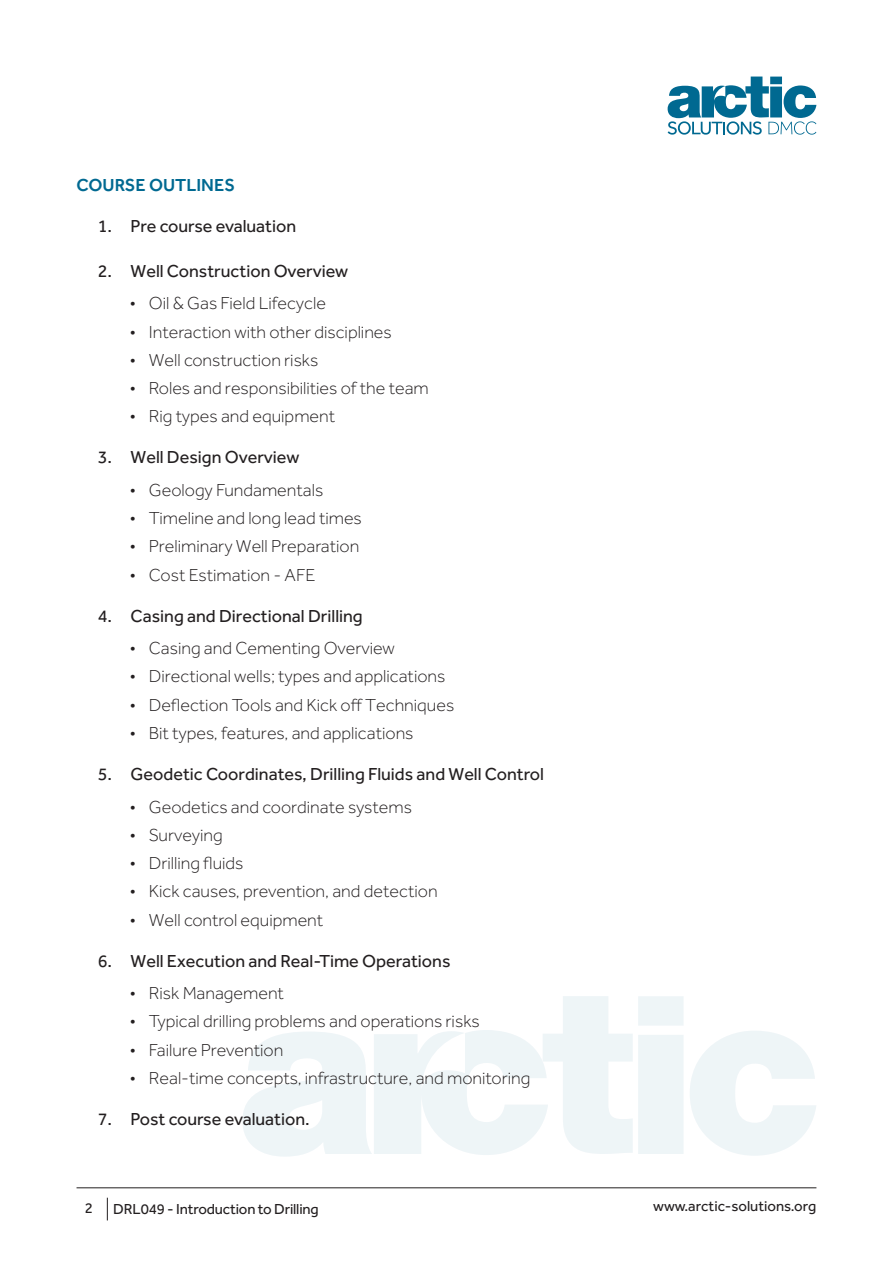
<style>
.page{position:relative;width:893px;height:1263px;background:#fff}
.page>*{position:absolute;margin:0;border:0;box-sizing:border-box;transform-origin:0 0}
.t1{font:300 18px "Effra";color:#231f20}
.t2{font:18px "Effra";color:#231f20}
.Heading_-_Course_Out{font:500 18px "Effra";color:#006991}
.t3{font:15px "Effra";letter-spacing:-.01em;color:#231f20}
</style>
<div class="page">
<hr style="left:77px;top:1187px;width:739px;height:1px;background:#231f20">
<svg style="left:107px;top:1198px;width:1px;height:22px"></svg>
<svg style="left:668px;top:77px;width:148px;height:58px"></svg>
<svg style="left:690px;top:1031px;width:126px;height:125px"></svg>
<svg style="left:243px;top:996px;width:440px;height:161px"></svg>
<p class="Heading_-_Course_Out" style="left:77px;top:174px;width:160px">COURSE OUTLINES</p>
<p class="t2" style="left:98px;top:215px;width:200px">1. Pre course evaluation</p>
<p class="t2" style="left:98px;top:260px;width:252px">2. Well Construction Overview</p>
<p class="t1" style="left:130px;top:293px;width:198px">• Oil &amp; Gas Field Lifecycle</p>
<p class="t1" style="left:130px;top:321px;width:263px">• Interaction with other disciplines</p>
<p class="t1" style="left:130px;top:350px;width:190px">• Well construction risks</p>
<p class="t1" style="left:130px;top:378px;width:300px">• Roles and responsibilities of the team</p>
<p class="t1" style="left:130px;top:406px;width:207px">• Rig types and equipment</p>
<p class="t2" style="left:98px;top:447px;width:203px">3. Well Design Overview</p>
<p class="t1" style="left:130px;top:480px;width:195px">• Geology Fundamentals</p>
<p class="t1" style="left:130px;top:508px;width:233px">• Timeline and long lead times</p>
<p class="t1" style="left:130px;top:536px;width:231px">• Preliminary Well Preparation</p>
<p class="t1" style="left:130px;top:565px;width:187px">• Cost Estimation - AFE</p>
<p class="t2" style="left:98px;top:605px;width:267px">4. Casing and Directional Drilling</p>
<p class="t1" style="left:130px;top:638px;width:266px">• Casing and Cementing Overview</p>
<p class="t1" style="left:130px;top:666px;width:317px">• Directional wells; types and applications</p>
<p class="t1" style="left:130px;top:695px;width:326px">• Deflection Tools and Kick off Techniques</p>
<p class="t1" style="left:130px;top:723px;width:285px">• Bit types, features, and applications</p>
<p class="t2" style="left:98px;top:763px;width:448px">5. Geodetic Coordinates, Drilling Fluids and Well Control</p>
<p class="t1" style="left:130px;top:796px;width:284px">• Geodetics and coordinate systems</p>
<p class="t1" style="left:130px;top:825px;width:94px">• Surveying</p>
<p class="t1" style="left:130px;top:853px;width:115px">• Drilling fluids</p>
<p class="t1" style="left:130px;top:881px;width:309px">• Kick causes, prevention, and detection</p>
<p class="t1" style="left:130px;top:909px;width:195px">• Well control equipment</p>
<p class="t2" style="left:98px;top:950px;width:354px">6. Well Execution and Real-Time Operations</p>
<p class="t1" style="left:130px;top:983px;width:156px">• Risk Management</p>
<p class="t1" style="left:130px;top:1011px;width:351px">• Typical drilling problems and operations risks</p>
<p class="t1" style="left:130px;top:1039px;width:155px">• Failure Prevention</p>
<p class="t1" style="left:130px;top:1068px;width:402px">• Real-time concepts, infrastructure, and monitoring</p>
<p class="t2" style="left:98px;top:1108px;width:214px">7. Post course evaluation.</p>
<p class="t3" style="left:85px;top:1199px;width:10px">2</p>
<p class="t3" style="left:113px;top:1200px;width:207px">DRL049 - Introduction to Drilling</p>
<p class="t3" style="left:653px;top:1198px;width:165px">www.arctic-solutions.org</p>
</div>
